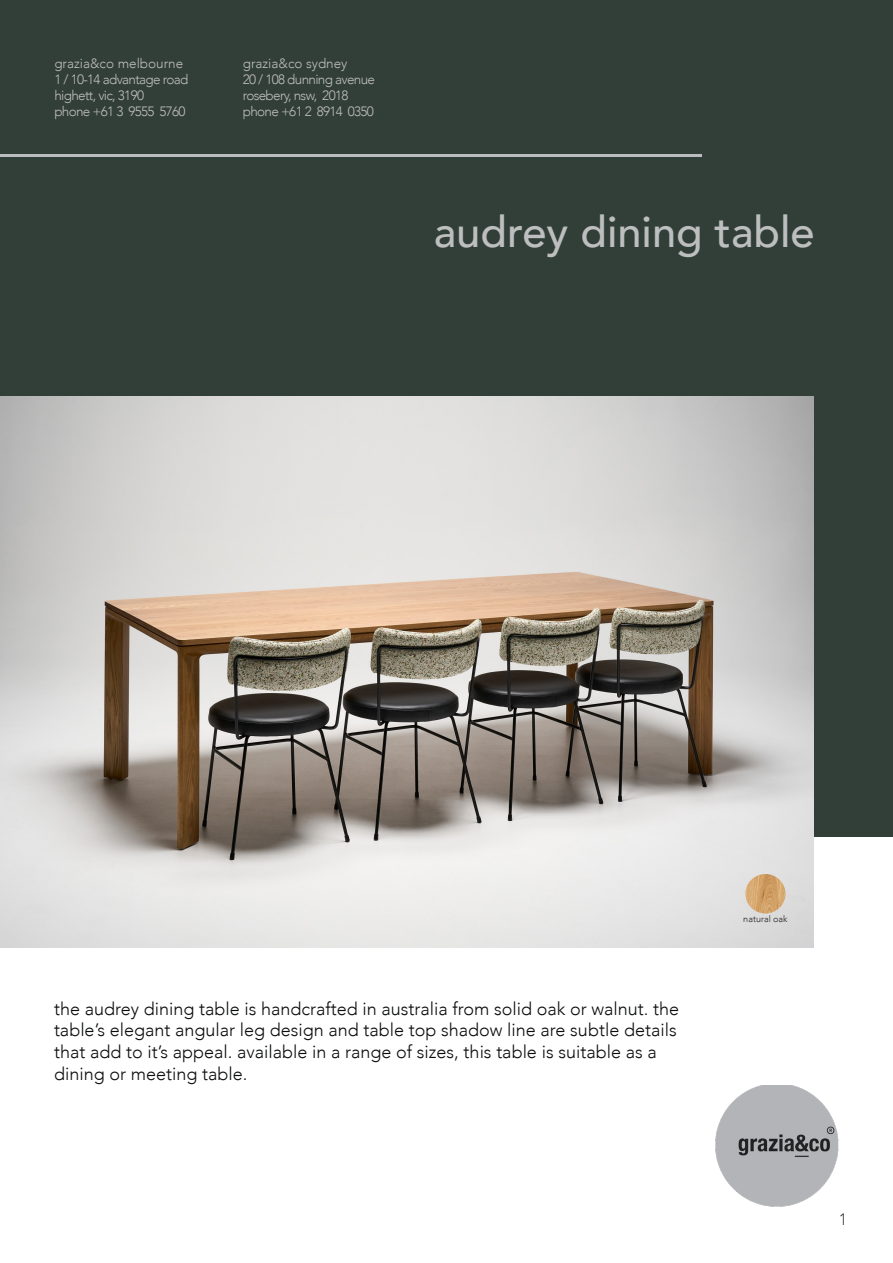
<style>
.page{position:relative;width:893px;height:1263px;background:#fff}
.page>*{position:absolute;margin:0;border:0;box-sizing:border-box;transform-origin:0 0}
.t1{font:500 43.5px "Avenir";color:#bdbebf}
.t2{font:300 18px/21.6px "Avenir";color:#0b0d0c}
.t3{font:300 16.5px "Avenir";color:#3e3f3e}
.t4{font:300 13.5px "Avenir";letter-spacing:-.05em;color:#bebdbe}
.t5{font:300 13.5px "Avenir";color:#bebdbe}
.t6{font:300 9px "Avenir";color:#231f20}
</style>
<div class="page">
<div style="left:0;top:0;width:893px;height:836px;background:#323f38"></div>
<hr style="left:0;top:154px;width:701px;height:3px;background:#bcbdc0">
<img style="left:0;top:397px;width:814px;height:550px">
<img style="left:716px;top:1085px;width:123px;height:122px">
<img style="left:745px;top:874px;width:40px;height:39px;border-radius:20px">
<p class="t5" style="left:54px;top:55px;width:130px">grazia&amp;co melbourne</p>
<p class="t4" style="left:54px;top:71px;width:135px">1 / 10-14 advantage road</p>
<p class="t4" style="left:54px;top:88px;width:91px">highett, vic, 3190</p>
<p class="t4" style="left:54px;top:104px;width:133px">phone +61 3 9555 5760</p>
<p class="t5" style="left:243px;top:55px;width:106px">grazia&amp;co sydney</p>
<p class="t4" style="left:243px;top:71px;width:134px">20 / 108 dunning avenue</p>
<p class="t4" style="left:243px;top:88px;width:107px">rosebery, nsw, 2018</p>
<p class="t4" style="left:243px;top:104px;width:133px">phone +61 2 8914 0350</p>
<p class="t1" style="left:434px;top:194px;width:383px">audrey dining table</p>
<p class="t2" style="left:54px;top:998px;width:627px">the audrey dining table is handcrafted in australia from solid oak or walnut. the table’s elegant angular leg design and table top shadow line are subtle details that add to it’s appeal. available in a range of sizes, this table is suitable as a dining or meeting table.</p>
<p class="t6" style="left:743px;top:914px;width:46px">natural oak</p>
<p class="t3" style="left:839px;top:1210px;width:10px">1</p>
</div>
